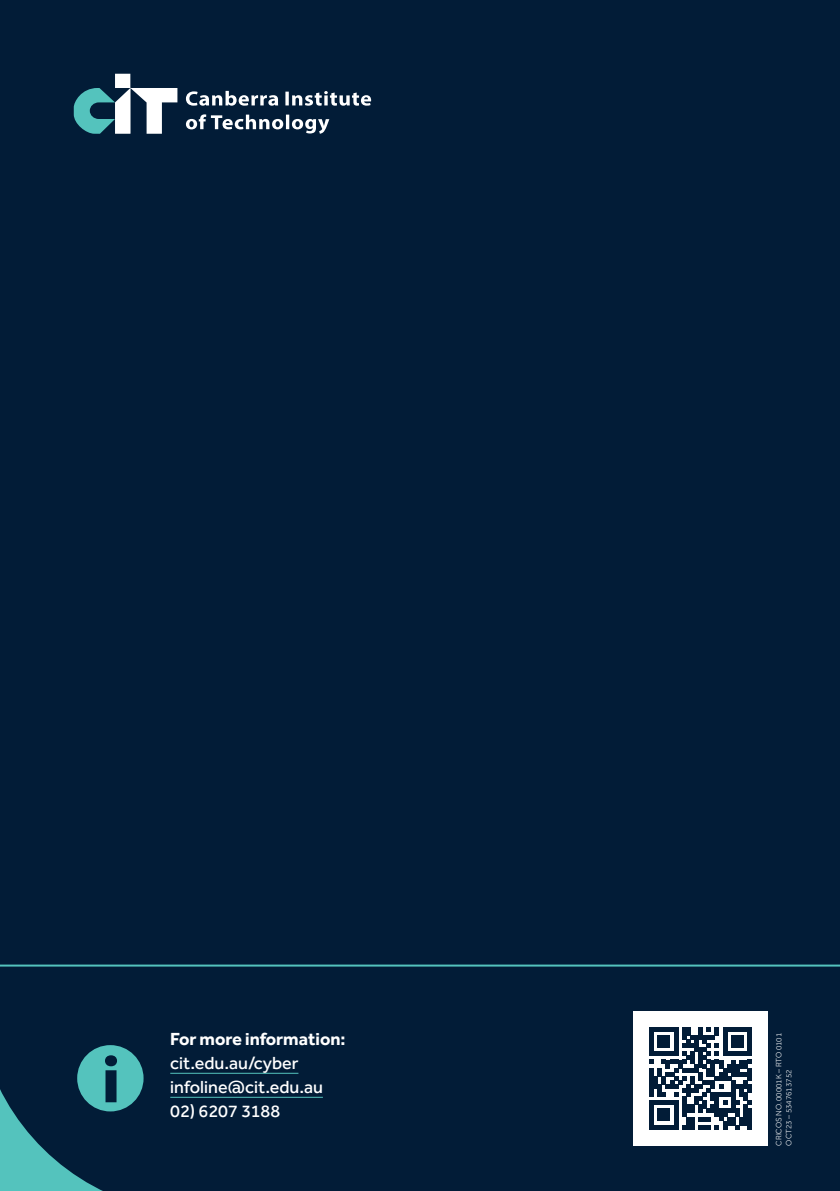
<style>
.page{position:relative;width:840px;height:1191px;background:#fff}
.page>*{position:absolute;margin:0;border:0;box-sizing:border-box;transform-origin:0 0}
.t1{font:64px "Source Sans Variable";color:#021c37}
.t2{font:500 18px/24px "Effra CC";color:#fff}
.t3{font:700 18px "Effra CC";color:#fff}
.t4{font:300 8px/10px "Effra CC";color:#fff}
</style>
<div class="page">
<div style="left:0;top:0;width:839px;height:1191px;background:#021c37"></div>
<svg style="left:74px;top:74px;width:103px;height:60px"></svg>
<svg style="left:186px;top:114px;width:143px;height:20px"></svg>
<svg style="left:186px;top:91px;width:185px;height:15px"></svg>
<svg style="left:0;top:1045px;width:144px;height:146px"></svg>
<div style="left:633px;top:1011px;width:134px;height:134px;background:#fff"></div>
<svg style="left:649px;top:1027px;width:102px;height:102px"></svg>
<hr style="left:0;top:964px;width:839px;height:2px;background:#54c3bd">
<div style="left:77px;top:1045px;width:66px;height:66px;background:#54c3bd;border-radius:50%"></div>
<hr style="left:170px;top:1072px;width:128px;height:1px;background:#54c3bd">
<hr style="left:170px;top:1096px;width:153px;height:1px;background:#54c3bd">
<h1 class="t1" style="left:102px;top:1042px;width:20px">i</h1>
<p class="t3" style="left:170px;top:1027px;width:177px">For more information:</p>
<p class="t2" style="left:170px;top:1053px;width:154px">cit.edu.au/cyber infoline@cit.edu.au</p>
<p class="t2" style="left:170px;top:1101px;width:111px">02) 6207 3188</p>
<p class="t4" style="left:774px;top:1145px;width:114px;rotate:-90deg">CRICOS NO. 00001K – RTO 0101<br>OCT23 – 5347613752</p>
</div>
